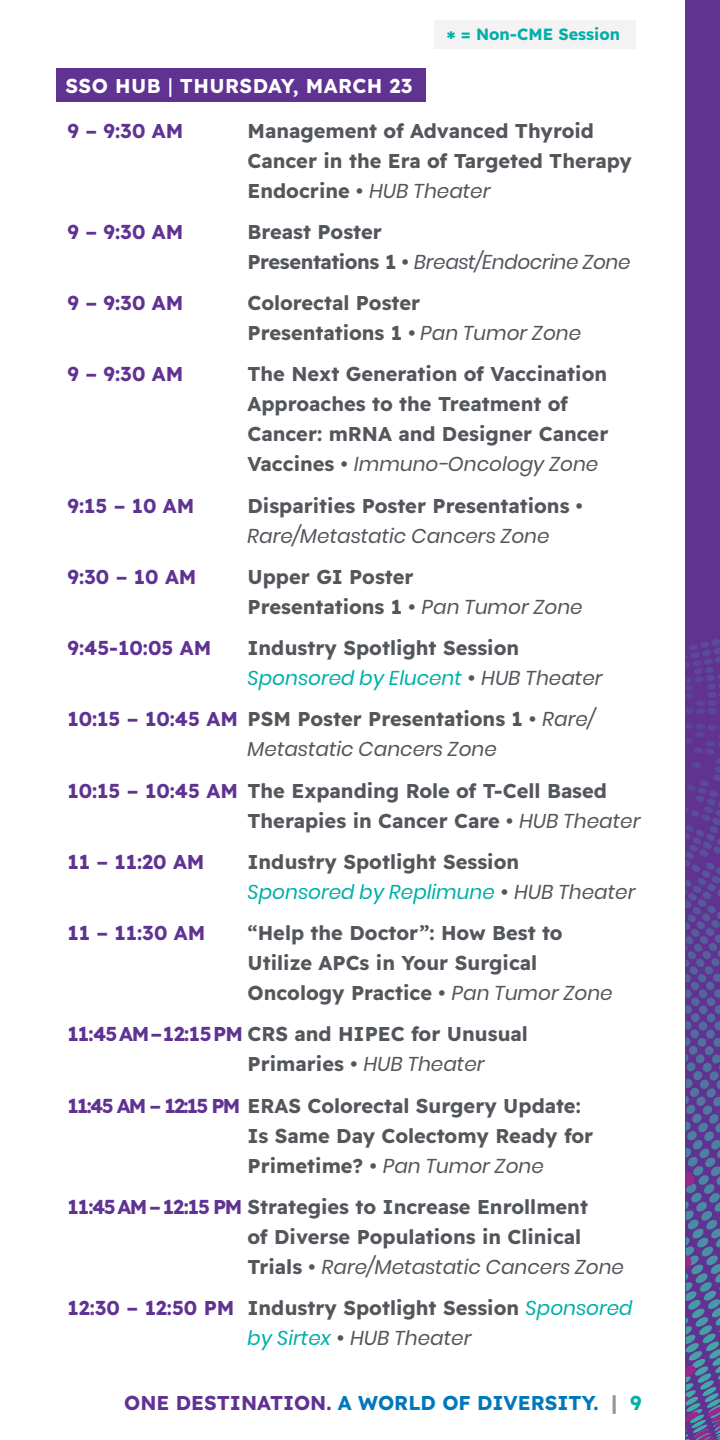
<style>
.page{position:relative;width:720px;height:1440px;background:#fff}
.page>*{position:absolute;margin:0;border:0;box-sizing:border-box;transform-origin:0 0}
.t1{font:20px/30px "Readex Pro";color:#53565b}
.t2{font:italic 20px "Poppins";color:#53565b}
.t3{font:20px "Readex Pro";color:#603393}
.t4{font:italic 20px "Poppins";color:#00afa9}
.t5{font:20px "Readex Pro";color:#0077bd}
.t6{font:italic 20px "Poppins";letter-spacing:-.02em;color:#53565b}
.t7{font:20px "Readex Pro";letter-spacing:.02em;color:#fff}
.t8{font:16.25px "Readex Pro";color:#00afa9}
.s1{font-size:20px}
.s2{font-family:"Poppins";font-style:italic}
.s3{font-family:"Readex Pro";font-style:normal}
.s4{font-family:"Readex Pro";font-style:normal;color:#53565b}
.s5{color:#53565b}
.s6{color:#603393}
.s7{font-family:"Poppins";font-style:italic;color:#00afa9}
.s8{color:#00afa9}
.s9{color:#939598}
</style>
<div class="page">
<svg style="left:686px;top:0;width:34px;height:1394px;background:#5c4095"></svg>
<svg style="left:686px;top:639px;width:34px;height:59px;background:#5d3b94"></svg>
<svg style="left:718px;top:1306px;width:2px;height:16px"></svg>
<svg style="left:686px;top:1253px;width:8px;height:18px"></svg>
<svg style="left:686px;top:1170px;width:12px;height:18px"></svg>
<svg style="left:686px;top:1364px;width:11px;height:14px"></svg>
<svg style="left:686px;top:1394px;width:34px;height:46px;background:#605a99"></svg>
<div style="left:56px;top:68px;width:370px;height:34px;background:#603393"></div>
<div style="left:435px;top:20px;width:201px;height:28px;background:#f5f2f3"></div>
<p class="t7" style="left:66px;top:74px;width:349px">SSO HUB | THURSDAY, MARCH 23</p>
<p class="t8" style="left:447px;top:25px;width:175px"><span class="s1">*</span> = Non-CME Session</p>
<p class="t3" style="left:68px;top:119px;width:117px">9 – 9:30 AM</p>
<p class="t1" style="left:248px;top:116px;width:386px">Management of Advanced Thyroid<br>Cancer in the Era of Targeted Therapy<br>Endocrine • <span class="s2">HUB Theater</span></p>
<p class="t3" style="left:68px;top:220px;width:117px">9 – 9:30 AM</p>
<p class="t1" style="left:248px;top:217px;width:136px">Breast Poster</p>
<p class="t6" style="left:248px;top:250px;width:385px"><span class="s3">Presentations 1 •</span> Breast/Endocrine Zone</p>
<p class="t3" style="left:68px;top:291px;width:117px">9 – 9:30 AM</p>
<p class="t1" style="left:248px;top:288px;width:335px">Colorectal Poster<br>Presentations 1 • <span class="s2">Pan Tumor Zone</span></p>
<p class="t3" style="left:68px;top:363px;width:117px">9 – 9:30 AM</p>
<p class="t1" style="left:248px;top:359px;width:362px">The Next Generation of Vaccination<br>Approaches to the Treatment of<br>Cancer: mRNA and Designer Cancer</p>
<p class="t2" style="left:248px;top:453px;width:352px"><span class="s3">Vaccines •</span> Immuno-Oncology Zone</p>
<p class="t3" style="left:68px;top:494px;width:128px">9:15 – 10 AM</p>
<p class="t1" style="left:248px;top:491px;width:337px">Disparities Poster Presentations •</p>
<p class="t2" style="left:248px;top:524px;width:304px">Rare/Metastatic Cancers Zone</p>
<p class="t3" style="left:68px;top:565px;width:131px">9:30 – 10 AM</p>
<p class="t1" style="left:248px;top:562px;width:337px">Upper GI Poster<br>Presentations 1 • <span class="s2">Pan Tumor Zone</span></p>
<p class="t3" style="left:68px;top:636px;width:145px">9:45-10:05 AM</p>
<p class="t1" style="left:248px;top:633px;width:273px">Industry Spotlight Session</p>
<p class="t4" style="left:248px;top:666px;width:356px">Sponsored by Elucent <span class="s4">•</span> <span class="s5">HUB Theater</span></p>
<p class="t1" style="left:68px;top:704px;width:529px"><span class="s6">10:15 – 10:45 AM</span> PSM Poster Presentations 1 • <span class="s2">Rare/</span></p>
<p class="t2" style="left:248px;top:738px;width:251px">Metastatic Cancers Zone</p>
<p class="t1" style="left:248px;top:776px;width:394px;text-indent:-180px"><span class="s6">10:15 – 10:45 AM</span> The Expanding Role of T-Cell Based<br>Therapies in Cancer Care • <span class="s2">HUB Theater</span></p>
<p class="t3" style="left:68px;top:850px;width:139px">11 – 11:20 AM</p>
<p class="t1" style="left:248px;top:847px;width:273px">Industry Spotlight Session</p>
<p class="t4" style="left:248px;top:880px;width:389px">Sponsored by Replimune <span class="s4">•</span> <span class="s5">HUB Theater</span></p>
<p class="t3" style="left:68px;top:922px;width:139px">11 – 11:30 AM</p>
<p class="t1" style="left:248px;top:918px;width:367px">“Help the Doctor”: How Best to<br>Utilize APCs in Your Surgical<br>Oncology Practice • <span class="s2">Pan Tumor Zone</span></p>
<p class="t1" style="left:248px;top:1019px;width:282px;text-indent:-180px"><span class="s6">11:45 AM – 12:15 PM</span> CRS and HIPEC for Unusual<br>Primaries • <span class="s2">HUB Theater</span></p>
<p class="t1" style="left:248px;top:1091px;width:347px;text-indent:-180px"><span class="s6">11:45 AM – 12:15 PM</span> ERAS Colorectal Surgery Update:<br>Is Same Day Colectomy Ready for</p>
<p class="t2" style="left:248px;top:1154px;width:298px"><span class="s3">Primetime? •</span> Pan Tumor Zone</p>
<p class="t1" style="left:248px;top:1192px;width:342px;text-indent:-180px"><span class="s6">11:45 AM – 12:15 PM</span> Strategies to Increase Enrollment of Diverse Populations in Clinical</p>
<p class="t2" style="left:248px;top:1255px;width:378px"><span class="s3">Trials •</span> Rare/Metastatic Cancers Zone</p>
<p class="t1" style="left:68px;top:1293px;width:567px"><span class="s6">12:30 – 12:50 PM</span> Industry Spotlight Session <span class="s7">Sponsored</span></p>
<p class="t2" style="left:248px;top:1327px;width:225px"><span class="s8">by Sirtex</span> <span class="s3">•</span> HUB Theater</p>
<p class="t5" style="left:124px;top:1391px;width:519px"><span class="s6">ONE DESTINATION.</span> A WORLD OF DIVERSITY. <span class="s9">|</span> <span class="s8">9</span></p>
</div>
